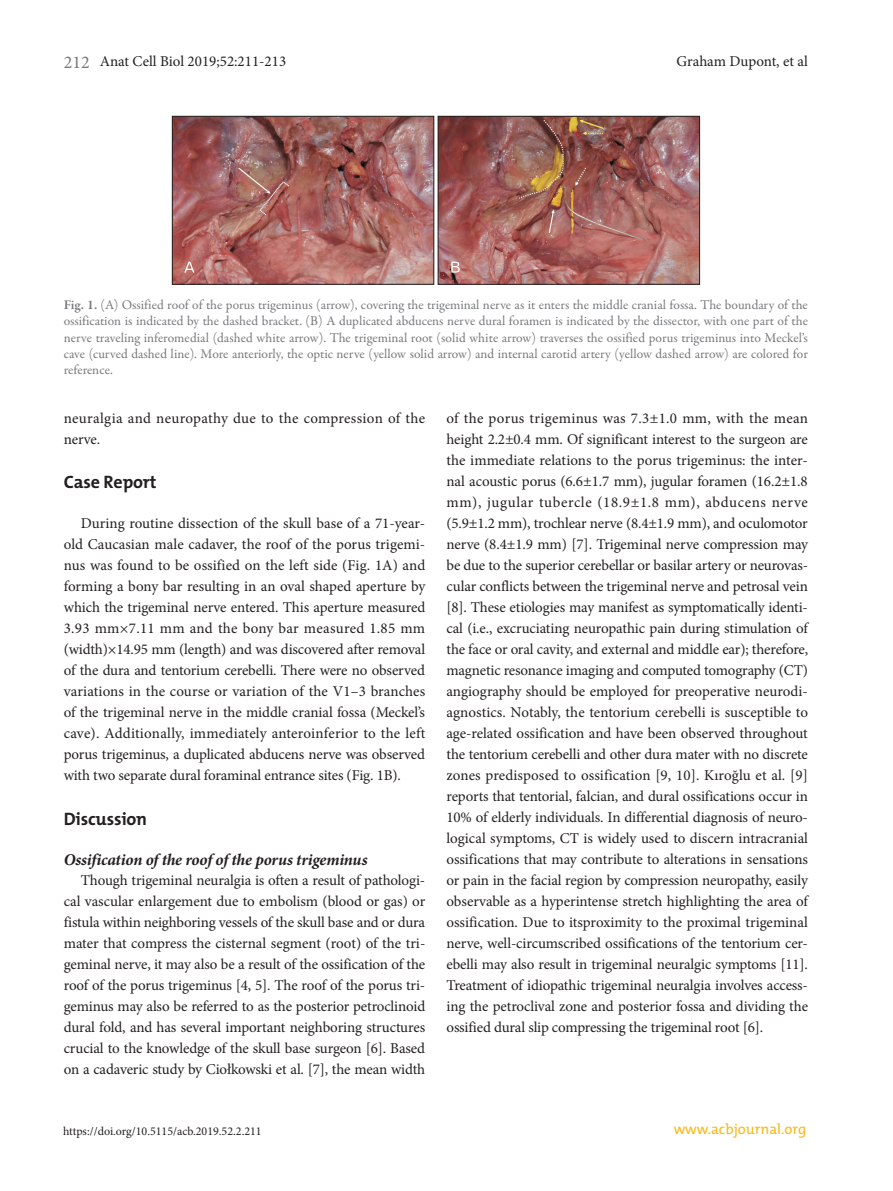
<style>
.page{position:relative;width:893px;height:1191px;background:#fff}
.page>*{position:absolute;margin:0;border:0;box-sizing:border-box;transform-origin:0 0}
.t1{font:700 18px "The Mix";letter-spacing:-.01em;color:#231f20}
.t2{font:italic 700 16.5px "Minion Pro";letter-spacing:-.015em;color:#231f20}
.t3{font:15px/21px "Minion Pro";letter-spacing:-.01em;color:#231f20;text-align:justify}
.t4{font:15px/21px "Minion Pro";letter-spacing:.02em;color:#231f20}
.t5{font:14.7px "The Mix";color:#fcb814}
.t6{font:13.5px/16.2px "Garamond Premr Pro";color:#76787b;text-align:justify}
.t7{font:12px "Minion Pro";color:#231f20}
.s1{font-size:18px;color:#76787b}
.s2{font-weight:600}
</style>
<div class="page">
<img style="left:172px;top:116px;width:528px;height:169px">
<svg style="left:184px;top:262px;width:10px;height:10px"></svg>
<svg style="left:451px;top:262px;width:9px;height:10px"></svg>
<svg style="left:259px;top:180px;width:31px;height:36px"></svg>
<p class="t3" style="left:64px;top:50px;width:224px"><span class="s1">212</span> Anat Cell Biol 2019;52:211-213</p>
<p class="t3" style="left:676px;top:50px;width:133px">Graham Dupont, et al</p>
<p class="t6" style="left:64px;top:297px;width:746px"><span class="s2">Fig. 1.</span> (A) Ossified roof of the porus trigeminus (arrow), covering the trigeminal nerve as it enters the middle cranial fossa. The boundary of the ossification is indicated by the dashed bracket. (B) A duplicated abducens nerve dural foramen is indicated by the dissector, with one part of the nerve traveling inferomedial (dashed white arrow). The trigeminal root (solid white arrow) traverses the ossified porus trigeminus into Meckel’s cave (curved dashed line). More anteriorly, the optic nerve (yellow solid arrow) and internal carotid artery (yellow dashed arrow) are colored for reference.</p>
<p class="t4" style="left:64px;top:407px;width:363px">neuralgia and neuropathy due to the compression of the nerve.</p>
<p class="t1" style="left:64px;top:467px;width:94px">Case Report</p>
<p class="t3" style="left:64px;top:512px;width:363px;text-indent:17px">During routine dissection of the skull base of a 71-year&shy;old Caucasian male cadaver, the roof of the porus trigemi&shy;nus was found to be ossified on the left side (Fig. 1A) and forming a bony bar resulting in an oval shaped aperture by which the trigeminal nerve entered. This aperture measured 3.93 mm×7.11 mm and the bony bar measured 1.85 mm (width)×14.95 mm (length) and was discovered after removal of the dura and tentorium cerebelli. There were no observed variations in the course or variation of the V1–3 branches of the trigeminal nerve in the middle cranial fossa (Meckel’s cave). Additionally, immediately anteroinferior to the left porus trigeminus, a duplicated abducens nerve was observed with two separate dural foraminal entrance sites (Fig. 1B).</p>
<p class="t1" style="left:64px;top:803px;width:85px">Discussion</p>
<p class="t2" style="left:64px;top:848px;width:305px">Ossification of the roof of the porus trigeminus</p>
<p class="t3" style="left:64px;top:869px;width:363px;text-indent:17px">Though trigeminal neuralgia is often a result of pathologi&shy;cal vascular enlargement due to embolism (blood or gas) or fistula within neighboring vessels of the skull base and or dura mater that compress the cisternal segment (root) of the tri&shy;geminal nerve, it may also be a result of the ossification of the roof of the porus trigeminus [4, 5]. The roof of the porus tri&shy;geminus may also be referred to as the posterior petroclinoid dural fold, and has several important neighboring structures crucial to the knowledge of the skull base surgeon [6]. Based on a cadaveric study by Ciołkowski et al. [7], the mean width</p>
<p class="t3" style="left:446px;top:407px;width:363px">of the porus trigeminus was 7.3±1.0 mm, with the mean height 2.2±0.4 mm. Of significant interest to the surgeon are the immediate relations to the porus trigeminus: the inter&shy;nal acoustic porus (6.6±1.7 mm), jugular foramen (16.2±1.8 mm), jugular tubercle (18.9±1.8 mm), abducens nerve (5.9±1.2 mm), trochlear nerve (8.4±1.9 mm), and oculomotor nerve (8.4±1.9 mm) [7]. Trigeminal nerve compression may be due to the superior cerebellar or basilar artery or neurovas&shy;cular conflicts between the trigeminal nerve and petrosal vein [8]. These etiologies may manifest as symptomatically identi&shy;cal (i.e., excruciating neuropathic pain during stimulation of the face or oral cavity, and external and middle ear); therefore, magnetic resonance imaging and computed tomography (CT) angiography should be employed for preoperative neurodi&shy;agnostics. Notably, the tentorium cerebelli is susceptible to age-related ossification and have been observed throughout the tentorium cerebelli and other dura mater with no discrete zones predisposed to ossification [9, 10]. Kıroğlu et al. [9] reports that tentorial, falcian, and dural ossifications occur in 10% of elderly individuals. In differential diagnosis of neuro&shy;logical symptoms, CT is widely used to discern intracranial ossifications that may contribute to alterations in sensations or pain in the facial region by compression neuropathy, easily observable as a hyperintense stretch highlighting the area of ossification. Due to itsproximity to the proximal trigeminal nerve, well-circumscribed ossifications of the tentorium cer&shy;ebelli may also result in trigeminal neuralgic symptoms [11].<br>Treatment of idiopathic trigeminal neuralgia involves access&shy;ing the petroclival zone and posterior fossa and dividing the ossified dural slip compressing the trigeminal root [6].</p>
<p class="t7" style="left:63px;top:1123px;width:200px">https://doi.org/10.5115/acb.2019.52.2.211</p>
<p class="t5" style="left:674px;top:1117px;width:134px">www.acbjournal.org</p>
</div>
